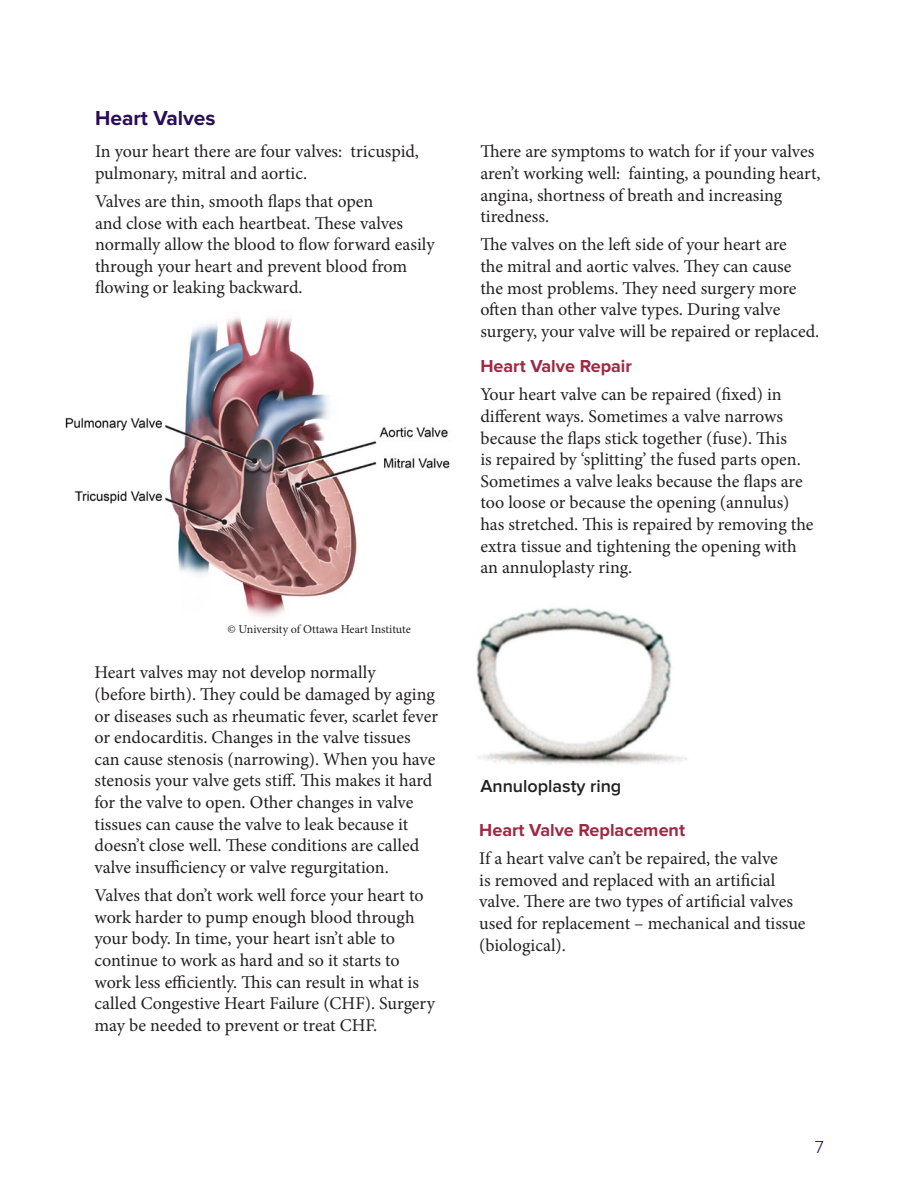
<style>
.page{position:relative;width:918px;height:1188px;background:#fff}
.page>*{position:absolute;margin:0;border:0;box-sizing:border-box;transform-origin:0 0}
.t1{font:700 21px "Proxima Nova";color:#2a0d54}
.t2{font:18px/21.6px "Minion Pro";color:#231f20}
.t3{font:700 18px "Proxima Nova";color:#9f2842}
.t4{font:600 18px "Proxima Nova";color:#231f20}
.t5{font:300 18px "Proxima Nova";color:#2a0d54}
.t6{font:12px "Minion Pro";letter-spacing:-.005em;color:#231f20}
</style>
<div class="page">
<img style="left:476px;top:608px;width:211px;height:157px">
<img style="left:65px;top:417px;width:98px;height:87px">
<img style="left:165px;top:317px;width:285px;height:300px">
<p class="t1" style="left:95px;top:106px;width:122px">Heart Valves</p>
<p class="t2" style="left:95px;top:141px;width:325px">In your heart there are four valves: tricuspid, pulmonary, mitral and aortic.</p>
<p class="t2" style="left:95px;top:190px;width:341px">Valves are thin, smooth flaps that open<br>and close with each heartbeat. These valves normally allow the blood to flow forward easily through your heart and prevent blood from flowing or leaking backward.</p>
<p class="t6" style="left:227px;top:621px;width:185px">© University of Ottawa Heart Institute</p>
<p class="t2" style="left:94px;top:662px;width:345px">Heart valves may not develop normally<br>(before birth). They could be damaged by aging or diseases such as rheumatic fever, scarlet fever or endocarditis. Changes in the valve tissues can cause stenosis (narrowing). When you have stenosis your valve gets stiff. This makes it hard for the valve to open. Other changes in valve tissues can cause the valve to leak because it doesn’t close well. These conditions are called valve insufficiency or valve regurgitation.</p>
<p class="t2" style="left:94px;top:885px;width:342px">Valves that don’t work well force your heart to work harder to pump enough blood through your body. In time, your heart isn’t able to continue to work as hard and so it starts to work less efficiently. This can result in what is called Congestive Heart Failure (CHF). Surgery may be needed to prevent or treat CHF.</p>
<p class="t2" style="left:480px;top:141px;width:342px">There are symptoms to watch for if your valves aren’t working well: fainting, a pounding heart, angina, shortness of breath and increasing tiredness.</p>
<p class="t2" style="left:480px;top:234px;width:338px">The valves on the left side of your heart are<br>the mitral and aortic valves. They can cause the most problems. They need surgery more often than other valve types. During valve surgery, your valve will be repaired or replaced.</p>
<p class="t3" style="left:480px;top:356px;width:153px">Heart Valve Repair</p>
<p class="t2" style="left:480px;top:384px;width:335px">Your heart valve can be repaired (fixed) in different ways. Sometimes a valve narrows because the flaps stick together (fuse). This<br>is repaired by ‘splitting’ the fused parts open.<br>Sometimes a valve leaks because the flaps are too loose or because the opening (annulus) has stretched. This is repaired by removing the extra tissue and tightening the opening with an annuloplasty ring.</p>
<p class="t4" style="left:480px;top:776px;width:143px">Annuloplasty ring</p>
<p class="t3" style="left:479px;top:820px;width:207px">Heart Valve Replacement</p>
<p class="t2" style="left:479px;top:848px;width:328px">If a heart valve can’t be repaired, the valve<br>is removed and replaced with an artificial valve. There are two types of artificial valves used for replacement – mechanical and tissue (biological).</p>
<p class="t5" style="left:815px;top:1137px;width:11px">7</p>
</div>
